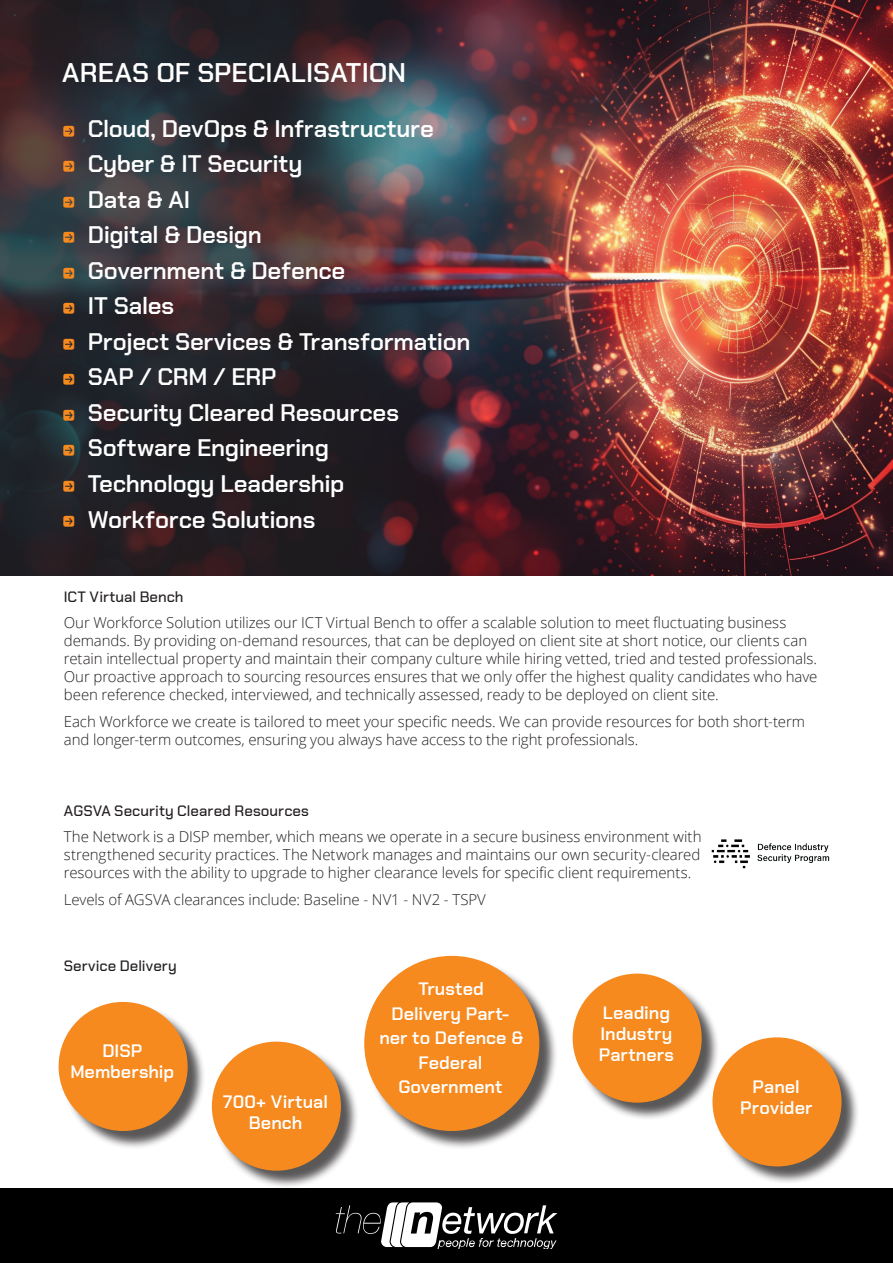
<style>
.page{position:relative;width:893px;height:1263px;background:#fff}
.page>*{position:absolute;margin:0;border:0;box-sizing:border-box;transform-origin:0 0}
.Title_Level_2{font:600 27px "Chakra Petch";letter-spacing:.005em;color:#fff}
.t1{font:600 24px "Chakra Petch";letter-spacing:-.005em;color:#fff}
.t2{font:600 18px/21px "Chakra Petch";color:#fff;text-align:center}
.Mission{font:300 15px/18px "Open Sans";letter-spacing:-.005em;color:#231f20}
.Mission-2{font:500 15px "Chakra Petch";letter-spacing:.005em;color:#231f20}
.s1{font-family:"Button Bonus Rounded Negative";font-weight:400;font-size:13.5px;color:#f68a1f}
</style>
<div class="page">
<div style="left:61px;top:1004px;width:145px;height:145px;background:#231f20;opacity:.75"></div>
<div style="left:59px;top:1003px;width:128px;height:127px;background:#f68a1f;border-radius:50%"></div>
<div style="left:214px;top:1044px;width:145px;height:145px;background:#231f20;opacity:.75"></div>
<div style="left:213px;top:1042px;width:127px;height:128px;background:#f68a1f;border-radius:50%"></div>
<div style="left:366px;top:958px;width:192px;height:191px;background:#231f20;opacity:.75"></div>
<div style="left:365px;top:957px;width:174px;height:173px;background:#f68a1f;border-radius:50%"></div>
<div style="left:575px;top:976px;width:145px;height:145px;background:#231f20;opacity:.75"></div>
<div style="left:573px;top:974px;width:128px;height:128px;background:#f68a1f;border-radius:50%"></div>
<div style="left:715px;top:1040px;width:145px;height:145px;background:#231f20;opacity:.75"></div>
<div style="left:713px;top:1038px;width:128px;height:128px;background:#f68a1f;border-radius:50%"></div>
<div style="left:0;top:1188px;width:893px;height:75px;background:#000"></div>
<img style="left:711px;top:839px;width:119px;height:30px">
<svg style="left:336px;top:1202px;width:221px;height:47px"></svg>
<img style="left:472px;top:0;width:421px;height:575px">
<svg style="left:0;top:0;width:472px;height:575px;background:#312c33"></svg>
<p class="Title_Level_2" style="left:62px;top:57px;width:345px">AREAS OF SPECIALISATION</p>
<p class="t1" style="left:62px;top:115px;width:373px"><span class="s1">P</span> Cloud, DevOps &amp; Infrastructure</p>
<p class="t1" style="left:62px;top:150px;width:242px"><span class="s1">P</span> Cyber &amp; IT Security</p>
<p class="t1" style="left:62px;top:186px;width:129px"><span class="s1">P</span> Data &amp; AI</p>
<p class="t1" style="left:62px;top:221px;width:201px"><span class="s1">P</span> Digital &amp; Design</p>
<p class="t1" style="left:62px;top:257px;width:285px"><span class="s1">P</span> Government &amp; Defence</p>
<p class="t1" style="left:62px;top:292px;width:113px"><span class="s1">P</span> IT Sales</p>
<p class="t1" style="left:62px;top:328px;width:410px"><span class="s1">P</span> Project Services &amp; Transformation</p>
<p class="t1" style="left:62px;top:363px;width:216px"><span class="s1">P</span> SAP / CRM / ERP</p>
<p class="t1" style="left:62px;top:399px;width:338px"><span class="s1">P</span> Security Cleared Resources</p>
<p class="t1" style="left:62px;top:434px;width:268px"><span class="s1">P</span> Software Engineering</p>
<p class="t1" style="left:62px;top:470px;width:284px"><span class="s1">P</span> Technology Leadership</p>
<p class="t1" style="left:62px;top:505px;width:255px"><span class="s1">P</span> Workforce Solutions</p>
<p class="Mission-2" style="left:64px;top:588px;width:121px">ICT Virtual Bench</p>
<p class="Mission" style="left:64px;top:613px;width:755px">Our Workforce Solution utilizes our ICT Virtual Bench to offer a scalable solution to meet fluctuating business demands. By providing on-demand resources, that can be deployed on client site at short notice, our clients can retain intellectual property and maintain their company culture while hiring vetted, tried and tested professionals.<br>Our proactive approach to sourcing resources ensures that we only offer the highest quality candidates who have been reference checked, interviewed, and technically assessed, ready to be deployed on client site.</p>
<p class="Mission" style="left:64px;top:712px;width:743px">Each Workforce we create is tailored to meet your specific needs. We can provide resources for both short-term and longer-term outcomes, ensuring you always have access to the right professionals.</p>
<p class="Mission-2" style="left:64px;top:802px;width:247px">AGSVA Security Cleared Resources</p>
<p class="Mission" style="left:64px;top:827px;width:639px;text-align:justify">The Network is a DISP member, which means we operate in a secure business environment with strengthened security practices. The Network manages and maintains our own security-cleared resources with the ability to upgrade to higher clearance levels for specific client requirements.</p>
<p class="Mission" style="left:64px;top:890px;width:424px">Levels of AGSVA clearances include: Baseline - NV1 - NV2 - TSPV</p>
<p class="Mission-2" style="left:64px;top:957px;width:114px">Service Delivery</p>
<p class="t2" style="left:70px;top:1041px;width:105px">DISP<br>Membership</p>
<p class="t2" style="left:223px;top:1091px;width:106px">700+ Virtual<br>Bench</p>
<p class="t2" style="left:379px;top:977px;width:145px;line-height:24.5px">Trusted<br>Delivery Part&shy;ner to Defence &amp;<br>Federal<br>Government</p>
<p class="t2" style="left:599px;top:1002px;width:77px;text-align:left">Leading<br>Industry<br>Partners</p>
<p class="t2" style="left:740px;top:1076px;width:74px">Panel<br>Provider</p>
</div>
